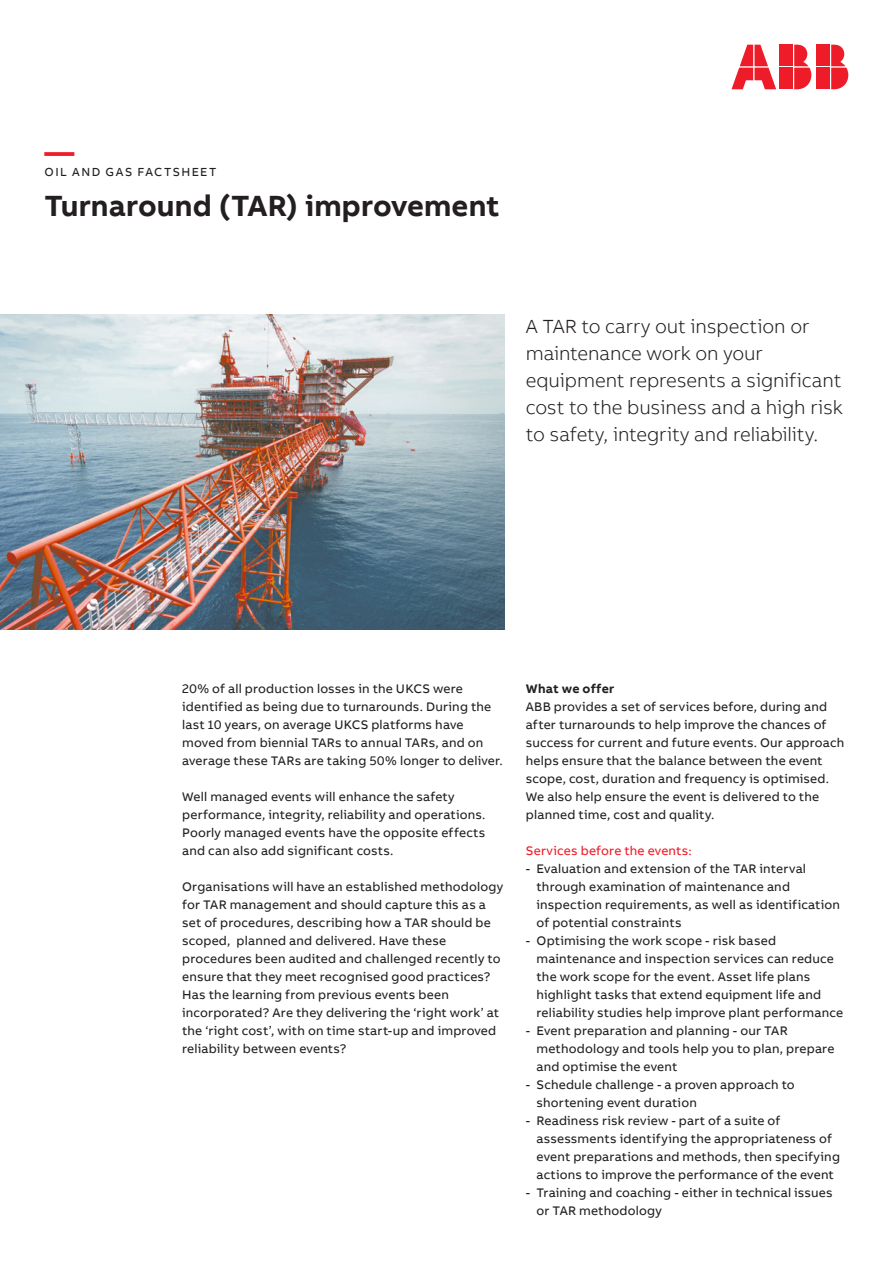
<style>
.page{position:relative;width:893px;height:1263px;background:#fff}
.page>*{position:absolute;margin:0;border:0;box-sizing:border-box;transform-origin:0 0}
.Subheadline_M_20pt_2{font:700 30px "AB Bvoice";color:#231f20}
.Headline_M_20pt_24pt{font:700 30px "AB Bvoice";color:#ee1c28}
.Lead_13pt_18pt{font:300 19.5px/27px "AB Bvoice";letter-spacing:-.005em;color:#231f20}
.Copytext_8_5pt_12pt{font:12.75px/18px "AB Bvoice";letter-spacing:.015em;color:#231f20}
.Copytext_8_5pt_12pt-2{font:12.75px "AB Bvoice";letter-spacing:.015em;color:#ee1c28}
.Paragraph_Title_8_5p{font:700 12.75px "AB Bvoice";letter-spacing:.015em;color:#231f20}
.Category_M_8pt_9_6pt{font:12px "AB Bvoice";letter-spacing:.12em;color:#231f20}
</style>
<div class="page">
<div style="left:817px;top:45px;width:13px;height:21px;background:#ee1c28"></div>
<div style="left:817px;top:68px;width:13px;height:21px;background:#ee1c28"></div>
<svg style="left:831px;top:45px;width:17px;height:44px"></svg>
<svg style="left:731px;top:45px;width:45px;height:44px"></svg>
<div style="left:780px;top:45px;width:13px;height:21px;background:#ee1c28"></div>
<div style="left:780px;top:68px;width:13px;height:21px;background:#ee1c28"></div>
<svg style="left:794px;top:45px;width:17px;height:44px"></svg>
<img style="left:0;top:315px;width:505px;height:315px">
<p class="Headline_M_20pt_24pt" style="left:45px;top:132px;width:31px">—</p>
<p class="Category_M_8pt_9_6pt" style="left:45px;top:165px;width:173px">OIL AND GAS FACTSHEET</p>
<p class="Subheadline_M_20pt_2" style="left:45px;top:186px;width:456px">Turnaround (TAR) improvement</p>
<p class="Lead_13pt_18pt" style="left:526px;top:313px;width:318px">A TAR to carry out inspection or maintenance work on your equipment represents a significant cost to the business and a high risk to safety, integrity and reliability.</p>
<p class="Copytext_8_5pt_12pt" style="left:182px;top:679px;width:322px">20% of all production losses in the UKCS were identified as being due to turnarounds. During the last 10 years, on average UKCS platforms have moved from biennial TARs to annual TARs, and on average these TARs are taking 50% longer to deliver.</p>
<p class="Copytext_8_5pt_12pt" style="left:182px;top:787px;width:305px">Well managed events will enhance the safety performance, integrity, reliability and operations.<br>Poorly managed events have the opposite effects and can also add significant costs.</p>
<p class="Copytext_8_5pt_12pt" style="left:182px;top:877px;width:323px">Organisations will have an established methodology for TAR management and should capture this as a set of procedures, describing how a TAR should be scoped, planned and delivered. Have these procedures been audited and challenged recently to ensure that they meet recognised good practices?<br>Has the learning from previous events been incorporated? Are they delivering the ‘right work’ at the ‘right cost’, with on time start-up and improved reliability between events?</p>
<p class="Paragraph_Title_8_5p" style="left:526px;top:680px;width:90px">What we offer</p>
<p class="Copytext_8_5pt_12pt" style="left:526px;top:697px;width:320px">ABB provides a set of services before, during and after turnarounds to help improve the chances of success for current and future events. Our approach helps ensure that the balance between the event scope, cost, duration and frequency is optimised.</p>
<p class="Copytext_8_5pt_12pt" style="left:526px;top:787px;width:295px">We also help ensure the event is delivered to the planned time, cost and quality.</p>
<p class="Copytext_8_5pt_12pt-2" style="left:526px;top:843px;width:167px">Services before the events:</p>
<p class="Copytext_8_5pt_12pt" style="left:536px;top:859px;width:305px;text-indent:-11px">- Evaluation and extension of the TAR interval through examination of maintenance and inspection requirements, as well as identification of potential constraints</p>
<p class="Copytext_8_5pt_12pt" style="left:536px;top:931px;width:308px;text-indent:-11px">- Optimising the work scope - risk based maintenance and inspection services can reduce the work scope for the event. Asset life plans highlight tasks that extend equipment life and reliability studies help improve plant performance</p>
<p class="Copytext_8_5pt_12pt" style="left:536px;top:1021px;width:299px;text-indent:-11px">- Event preparation and planning - our TAR methodology and tools help you to plan, prepare and optimise the event</p>
<p class="Copytext_8_5pt_12pt" style="left:536px;top:1075px;width:260px;text-indent:-11px">- Schedule challenge - a proven approach to shortening event duration</p>
<p class="Copytext_8_5pt_12pt" style="left:536px;top:1111px;width:305px;text-indent:-11px">- Readiness risk review - part of a suite of assessments identifying the appropriateness of event preparations and methods, then specifying actions to improve the performance of the event</p>
<p class="Copytext_8_5pt_12pt" style="left:536px;top:1183px;width:298px;text-indent:-11px">- Training and coaching - either in technical issues or TAR methodology</p>
</div>
